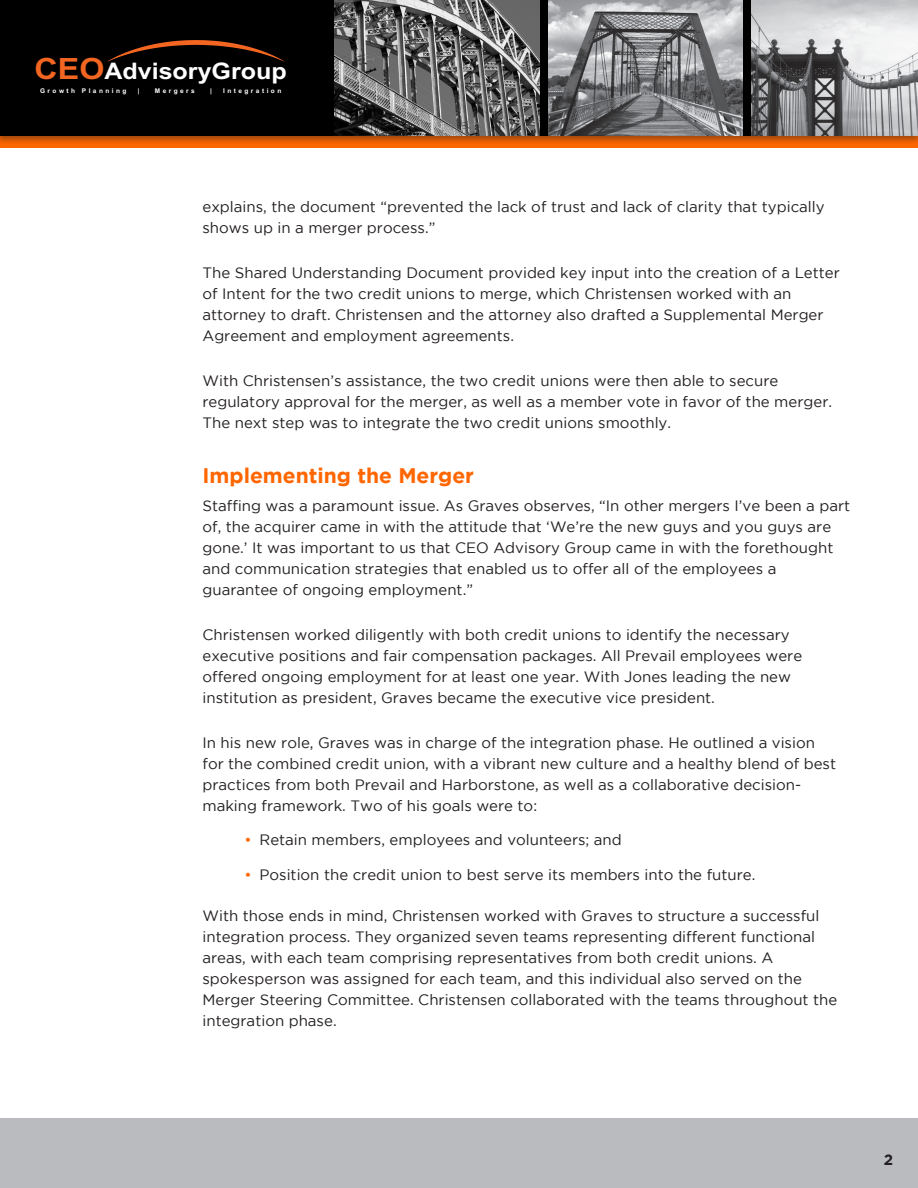
<style>
.page{position:relative;width:918px;height:1188px;background:#fff}
.page>*{position:absolute;margin:0;border:0;box-sizing:border-box;transform-origin:0 0}
.t1{font:700 22.8px "Arial";color:#fff;scale:1.1 1}
.t2{font:700 21px "Gotham";color:#f60}
.Body_Copy{font:15px/21px "Gotham";color:#231f20}
.t3{font:700 15px "Gotham";color:#231f20}
.t4{font:700 6.45px "Arial";letter-spacing:.385em;color:#fff}
.s1{font-size:29.25px;color:#f36621}
.s2{color:#f60}
</style>
<div class="page">
<div style="left:0;top:1119px;width:918px;height:69px;background:#babbbe"></div>
<div style="left:0;top:126px;width:918px;height:22px;background:#f60"></div>
<div style="left:0;top:0;width:918px;height:145px;background:#231f20;opacity:.44"></div>
<div style="left:0;top:0;width:918px;height:135px;background:#000"></div>
<svg style="left:107px;top:40px;width:178px;height:22px"></svg>
<img style="left:549px;top:0;width:194px;height:135px">
<img style="left:335px;top:0;width:205px;height:135px">
<img style="left:752px;top:0;width:166px;height:135px">
<h1 class="t1" style="left:35px;top:56px;width:231px"><span class="s1">CEO</span>AdvisoryGroup</h1>
<p class="t4" style="left:40px;top:86px;width:88px">Growth Planning</p>
<p class="t4" style="left:138px;top:86px;width:3px">|</p>
<p class="t4" style="left:155px;top:86px;width:42px">Mergers</p>
<p class="t4" style="left:210px;top:86px;width:3px">|</p>
<p class="t4" style="left:223px;top:86px;width:60px">Integration</p>
<p class="Body_Copy" style="left:202px;top:196px;width:624px">explains, the document “prevented the lack of trust and lack of clarity that typically shows up in a merger process.”</p>
<p class="Body_Copy" style="left:202px;top:262px;width:639px">The Shared Understanding Document provided key input into the creation of a Letter of Intent for the two credit unions to merge, which Christensen worked with an attorney to draft. Christensen and the attorney also drafted a Supplemental Merger Agreement and employment agreements.</p>
<p class="Body_Copy" style="left:202px;top:370px;width:631px">With Christensen’s assistance, the two credit unions were then able to secure regulatory approval for the merger, as well as a member vote in favor of the merger.<br>The next step was to integrate the two credit unions smoothly.</p>
<p class="t2" style="left:202px;top:464px;width:273px">Implementing the Merger</p>
<p class="Body_Copy" style="left:202px;top:495px;width:649px">Staffing was a paramount issue. As Graves observes, “In other mergers I’ve been a part of, the acquirer came in with the attitude that ‘We’re the new guys and you guys are gone.’ It was important to us that CEO Advisory Group came in with the forethought and communication strategies that enabled us to offer all of the employees a guarantee of ongoing employment.”</p>
<p class="Body_Copy" style="left:202px;top:624px;width:601px">Christensen worked diligently with both credit unions to identify the necessary executive positions and fair compensation packages. All Prevail employees were offered ongoing employment for at least one year. With Jones leading the new institution as president, Graves became the executive vice president.</p>
<p class="Body_Copy" style="left:202px;top:732px;width:635px">In his new role, Graves was in charge of the integration phase. He outlined a vision for the combined credit union, with a vibrant new culture and a healthy blend of best practices from both Prevail and Harborstone, as well as a collaborative decision&shy;making framework. Two of his goals were to:</p>
<p class="Body_Copy" style="left:244px;top:829px;width:379px"><span class="s2">•</span> Retain members, employees and volunteers; and</p>
<p class="Body_Copy" style="left:244px;top:864px;width:512px"><span class="s2">•</span> Position the credit union to best serve its members into the future.</p>
<p class="Body_Copy" style="left:202px;top:905px;width:636px">With those ends in mind, Christensen worked with Graves to structure a successful integration process. They organized seven teams representing different functional areas, with each team comprising representatives from both credit unions. A spokesperson was assigned for each team, and this individual also served on the Merger Steering Committee. Christensen collaborated with the teams throughout the integration phase.</p>
<p class="t3" style="left:884px;top:1150px;width:11px">2</p>
</div>
